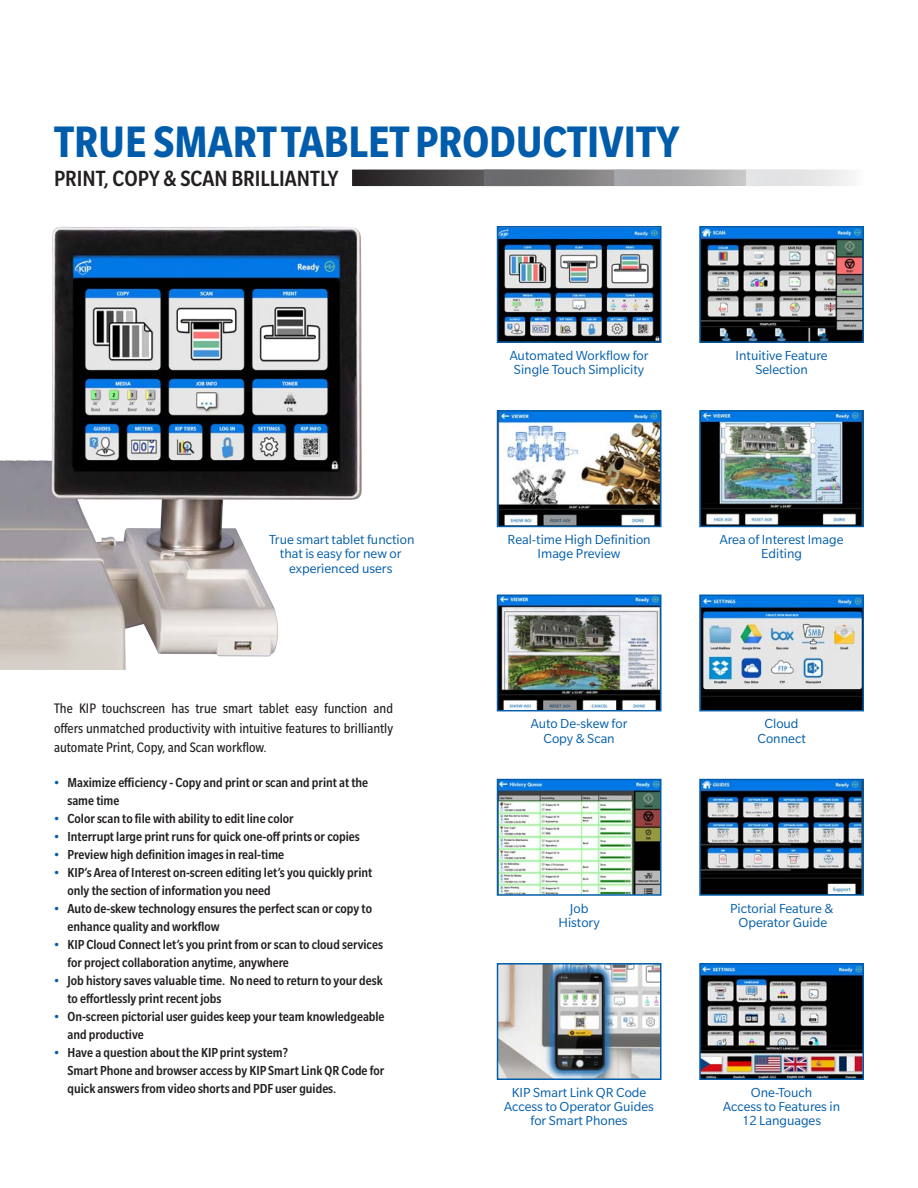
<style>
.page{position:relative;width:918px;height:1188px;background:#fff}
.page>*{position:absolute;margin:0;border:0;box-sizing:border-box;transform-origin:0 0}
.Title23{font:700 condensed 48px "Slate Pro";color:#015dab}
.Subhead23{font:500 condensed 24px "Slate Pro";color:#231f20}
.BodyTextBK23{font:condensed 15px/19.5px "Slate Pro";color:#231f20;text-align:justify}
.t1{font:500 condensed 14.25px/18px "Slate Pro";color:#231f20}
.BlueCaption23{font:14.25px/14.2px "Slate Pro";color:#015dab;text-align:center}
.BodyText23{font:14.25px/14.2px "Slate Pro";color:#015dab;text-align:center}
.s1{color:#015dab}
</style>
<div class="page">
<hr style="left:0;top:67px;width:1px;height:232px;background:#015dab">
<svg style="left:352px;top:170px;width:394px;height:16px;background:#504d4e"></svg>
<div style="left:484px;top:170px;width:118px;height:16px;background:linear-gradient(to right,#636467,#848282)"></div>
<div style="left:614px;top:170px;width:118px;height:16px;background:linear-gradient(to right,#9fa0a4,#bbbaba)"></div>
<div style="left:746px;top:170px;width:118px;height:16px;background:linear-gradient(to right,#dddee0,#f4f4f4)"></div>
<img style="left:500px;top:229px;width:159px;height:111px">
<div style="left:497px;top:226px;width:165px;height:117px;border:2px solid #015dab"></div>
<img style="left:702px;top:229px;width:159px;height:111px">
<div style="left:699px;top:226px;width:165px;height:117px;border:2px solid #015dab"></div>
<img style="left:500px;top:413px;width:159px;height:111px">
<div style="left:497px;top:410px;width:165px;height:117px;border:2px solid #015dab"></div>
<img style="left:702px;top:413px;width:159px;height:111px">
<div style="left:699px;top:410px;width:165px;height:117px;border:2px solid #015dab"></div>
<img style="left:500px;top:598px;width:159px;height:110px">
<div style="left:497px;top:595px;width:165px;height:116px;border:2px solid #015dab"></div>
<img style="left:702px;top:598px;width:159px;height:110px">
<div style="left:699px;top:595px;width:165px;height:116px;border:2px solid #015dab"></div>
<img style="left:500px;top:782px;width:159px;height:111px">
<div style="left:497px;top:779px;width:165px;height:117px;border:2px solid #015dab"></div>
<img style="left:702px;top:782px;width:159px;height:111px">
<div style="left:699px;top:779px;width:165px;height:117px;border:2px solid #015dab"></div>
<img style="left:500px;top:966px;width:159px;height:111px">
<div style="left:497px;top:963px;width:165px;height:117px;border:2px solid #015dab"></div>
<img style="left:702px;top:966px;width:159px;height:111px">
<div style="left:699px;top:963px;width:165px;height:117px;border:2px solid #015dab"></div>
<img style="left:0;top:220px;width:362px;height:450px">
<p class="Title23" style="left:54px;top:116px;width:627px">TRUE SMART TABLET PRODUCTIVITY</p>
<p class="Subhead23" style="left:54px;top:166px;width:286px">PRINT, COPY &amp; SCAN BRILLIANTLY</p>
<p class="BodyText23" style="left:269px;top:532px;width:147px">True smart tablet function that is easy for new or experienced users</p>
<p class="BodyTextBK23" style="left:54px;top:699px;width:341px">The KIP touchscreen has true smart tablet easy function and offers unmatched productivity with intuitive features to brilliantly automate Print, Copy, and Scan workflow.</p>
<p class="t1" style="left:68px;top:774px;width:302px;text-indent:-14px"><span class="s1">•</span> Maximize efficiency - Copy and print or scan and print at the same time</p>
<p class="t1" style="left:54px;top:810px;width:241px"><span class="s1">•</span> Color scan to file with ability to edit line color</p>
<p class="t1" style="left:54px;top:828px;width:307px"><span class="s1">•</span> Interrupt large print runs for quick one-off prints or copies</p>
<p class="t1" style="left:54px;top:846px;width:232px"><span class="s1">•</span> Preview high definition images in real-time</p>
<p class="t1" style="left:68px;top:864px;width:306px;text-indent:-14px"><span class="s1">•</span> KIP’s Area of Interest on-screen editing let’s you quickly print only the section of information you need</p>
<p class="t1" style="left:68px;top:900px;width:306px;text-indent:-14px"><span class="s1">•</span> Auto de-skew technology ensures the perfect scan or copy to enhance quality and workflow</p>
<p class="t1" style="left:68px;top:936px;width:317px;text-indent:-14px"><span class="s1">•</span> KIP Cloud Connect let’s you print from or scan to cloud services for project collaboration anytime, anywhere</p>
<p class="t1" style="left:68px;top:972px;width:317px;text-indent:-14px"><span class="s1">•</span> Job history saves valuable time. No need to return to your desk to effortlessly print recent jobs</p>
<p class="t1" style="left:68px;top:1008px;width:319px;text-indent:-14px"><span class="s1">•</span> On-screen pictorial user guides keep your team knowledgeable and productive</p>
<p class="t1" style="left:68px;top:1044px;width:318px;text-indent:-14px"><span class="s1">•</span> Have a question about the KIP print system?<br>Smart Phone and browser access by KIP Smart Link QR Code for quick answers from video shorts and PDF user guides.</p>
<p class="BodyText23" style="left:510px;top:348px;width:140px">Automated Workflow for<br>Single Touch Simplicity</p>
<p class="BlueCaption23" style="left:736px;top:348px;width:94px">Intuitive Feature<br>Selection</p>
<p class="BlueCaption23" style="left:508px;top:532px;width:145px">Real-time High Definition<br>Image Preview</p>
<p class="BlueCaption23" style="left:720px;top:532px;width:125px">Area of Interest Image<br>Editing</p>
<p class="BlueCaption23" style="left:531px;top:717px;width:98px">Auto De-skew for<br>Copy &amp; Scan</p>
<p class="BlueCaption23" style="left:758px;top:717px;width:50px">Cloud<br>Connect</p>
<p class="BlueCaption23" style="left:558px;top:901px;width:43px">Job<br>History</p>
<p class="BlueCaption23" style="left:730px;top:901px;width:105px">Pictorial Feature &amp;<br>Operator Guide</p>
<p class="BlueCaption23" style="left:504px;top:1085px;width:151px">KIP Smart Link QR Code<br>Access to Operator Guides for Smart Phones</p>
<p class="BlueCaption23" style="left:723px;top:1085px;width:119px">One-Touch<br>Access to Features in<br>12 Languages</p>
</div>
